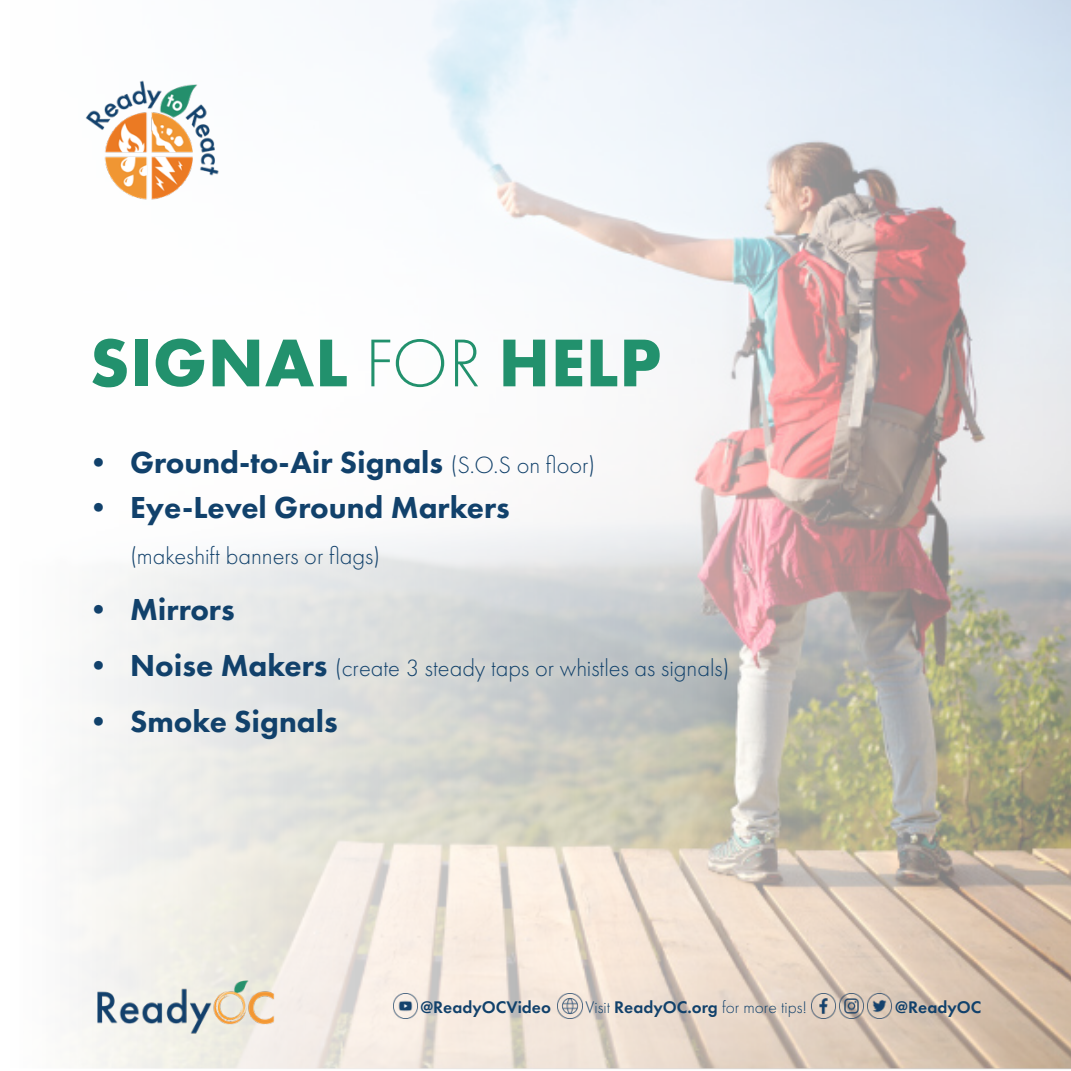
<style>
.page{position:relative;width:1071px;height:1071px;background:#fff}
.page>*{position:absolute;margin:0;border:0;box-sizing:border-box;transform-origin:0 0}
.t1{font:700 70px "Futura PT";letter-spacing:.01em;color:#22916d}
.t2{font:800 31.5px "Futura PT";color:#11416b}
.t3{font:300 24.5px "Futura PT";color:#11416b}
.t4{font:300 17.5px "Futura PT";color:#11416b}
.t5{font:600 17.5px "Futura PT";color:#11416b}
.s1{font-weight:300}
.s2{font-weight:300;font-size:24.5px}
.s3{font-weight:800;font-size:31.5px}
.s4{font-weight:600}
</style>
<div class="page">
<img style="left:82px;top:0;width:989px;height:1069px">
<img style="left:811px;top:994px;width:25px;height:24px">
<img style="left:839px;top:994px;width:25px;height:24px">
<img style="left:867px;top:994px;width:25px;height:24px">
<img style="left:393px;top:994px;width:25px;height:24px">
<img style="left:558px;top:994px;width:24px;height:24px">
<img style="left:87px;top:970px;width:195px;height:72px">
<img style="left:83px;top:79px;width:136px;height:123px">
<p class="t1" style="left:90px;top:318px;width:573px">SIGNAL <span class="s1">FOR</span> HELP</p>
<p class="t2" style="left:83px;top:442px;width:514px">• Ground-to-Air Signals <span class="s2">(S.O.S on floor)</span></p>
<p class="t2" style="left:83px;top:488px;width:429px">• Eye-Level Ground Markers</p>
<p class="t3" style="left:130px;top:542px;width:252px">(makeshift banners or flags)</p>
<p class="t2" style="left:83px;top:589px;width:153px">• Mirrors</p>
<p class="t3" style="left:83px;top:654px;width:648px"><span class="s3">• Noise Makers</span> (create 3 steady taps or whistles as signals)</p>
<p class="t2" style="left:83px;top:701px;width:256px">• Smoke Signals</p>
<p class="t5" style="left:420px;top:996px;width:132px">@ReadyOCVideo</p>
<p class="t4" style="left:586px;top:997px;width:223px">Visit <span class="s4">ReadyOC.org</span> for more tips!</p>
<p class="t5" style="left:895px;top:996px;width:88px">@ReadyOC</p>
</div>
